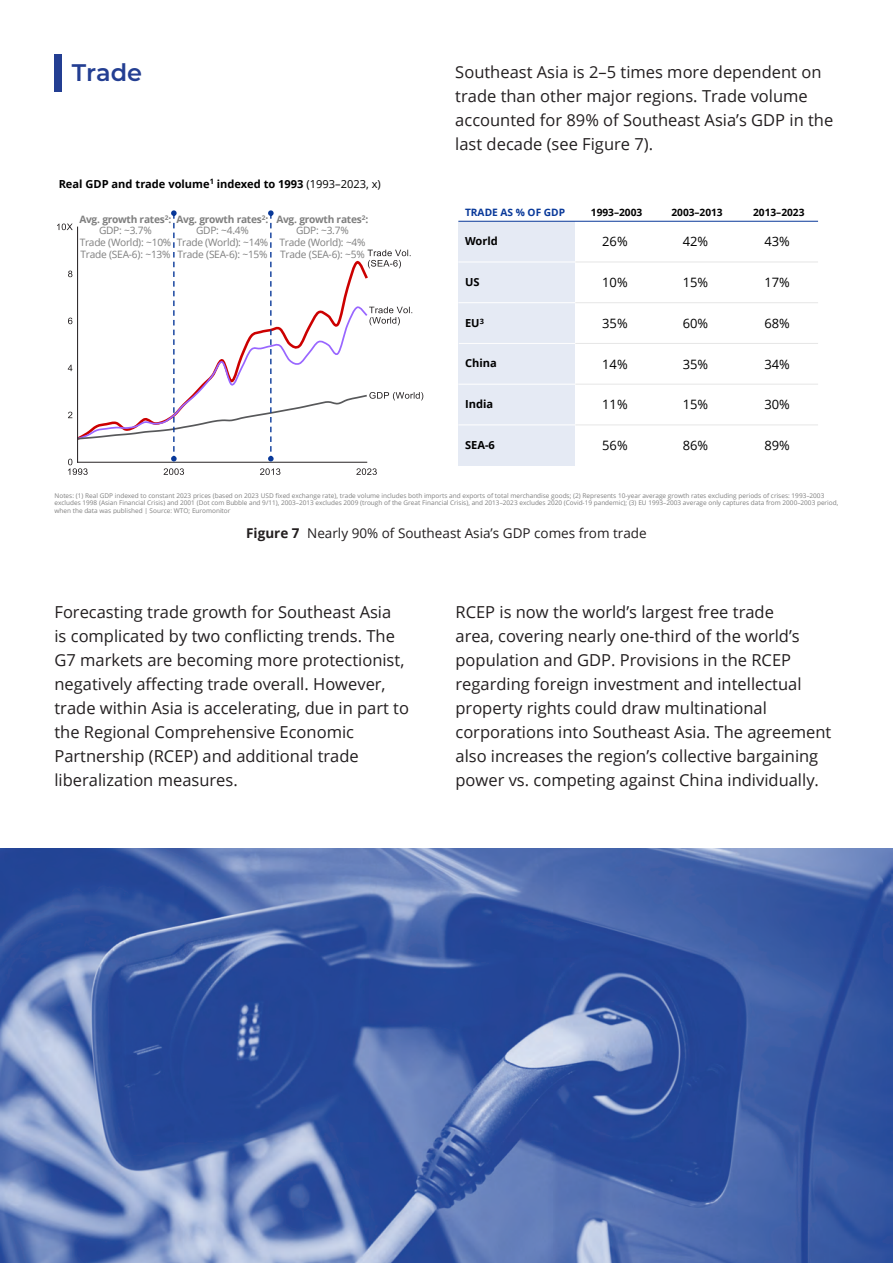
<style>
.page{position:relative;width:893px;height:1263px;background:#fff}
.page>*{position:absolute;margin:0;border:0;box-sizing:border-box;transform-origin:0 0}
.t1{font:600 24px "Montserrat";letter-spacing:-.005em;color:#233e92}
.t2{font:16.5px/24px "Open Sans";color:#231f20}
.t3{font:13.5px "Open Sans";color:#231f20}
.t4{font:700 13.5px "Open Sans";color:#231f20}
.t5{font:12.9px "Open Sans";color:#000}
.t6{font:700 11.1px "Open Sans";color:#000}
.t7{font:10.2px/11.7px "Open Sans";letter-spacing:-.025em;color:#7f7f7f;text-align:center}
.t8{font:700 10.2px "Open Sans";letter-spacing:-.005em;color:#000}
.t9{font:700 10.2px "Open Sans";color:#083899}
.t10{font:6.45px/7.5px "Open Sans";color:#7f7f7f}
.s1{font-weight:400}
.s2{font-weight:700}
</style>
<div class="page">
<div style="left:54px;top:54px;width:7px;height:37px;background:#233e92"></div>
<div style="left:458px;top:221px;width:117px;height:41px;background:#e5eaf4"></div>
<div style="left:458px;top:262px;width:117px;height:41px;background:#e5eaf4"></div>
<div style="left:458px;top:303px;width:117px;height:40px;background:#e5eaf4"></div>
<div style="left:458px;top:343px;width:117px;height:41px;background:#e5eaf4"></div>
<div style="left:458px;top:384px;width:117px;height:41px;background:#e5eaf4"></div>
<div style="left:458px;top:425px;width:117px;height:41px;background:#e5eaf4"></div>
<hr style="left:458px;top:221px;width:360px;height:1px;background:#083899">
<hr style="left:458px;top:261px;width:117px;height:1px;background:#fff">
<hr style="left:575px;top:261px;width:243px;height:1px;background:#e6e6e6">
<hr style="left:458px;top:302px;width:117px;height:1px;background:#fff">
<hr style="left:575px;top:302px;width:243px;height:1px;background:#e6e6e6">
<hr style="left:458px;top:343px;width:117px;height:1px;background:#fff">
<hr style="left:575px;top:343px;width:243px;height:1px;background:#e6e6e6">
<hr style="left:458px;top:384px;width:117px;height:1px;background:#fff">
<hr style="left:575px;top:384px;width:243px;height:1px;background:#e6e6e6">
<hr style="left:458px;top:424px;width:117px;height:1px;background:#fff">
<hr style="left:575px;top:424px;width:243px;height:1px;background:#e6e6e6">
<svg style="left:58px;top:210px;width:365px;height:265px"></svg>
<img style="left:0;top:848px;width:893px;height:415px">
<p class="t1" style="left:72px;top:56px;width:72px">Trade</p>
<p class="t6" style="left:59px;top:176px;width:324px">Real GDP and trade volume<sup>1</sup> indexed to 1993 <span class="s1">(1993–2023, x)</span></p>
<p class="t7" style="left:79px;top:213px;width:93px"><span class="s2">Avg. growth rates</span><sup>2</sup><span class="s2">:<br></span>GDP: ~3.7%<br>Trade (World): ~10%<br>Trade (SEA-6): ~13%</p>
<p class="t7" style="left:176px;top:213px;width:93px"><span class="s2">Avg. growth rates</span><sup>2</sup><span class="s2">:<br></span>GDP: ~4.4%<br>Trade (World): ~14%<br>Trade (SEA-6): ~15%</p>
<p class="t7" style="left:276px;top:213px;width:93px"><span class="s2">Avg. growth rates</span><sup>2</sup><span class="s2">:<br></span>GDP: ~3.7%<br>Trade (World): ~4%<br>Trade (SEA-6): ~5%</p>
<p class="t2" style="left:455px;top:60px;width:379px">Southeast Asia is 2–5 times more dependent on trade than other major regions. Trade volume accounted for 89% of Southeast Asia’s GDP in the last decade (see Figure 7).</p>
<p class="t9" style="left:465px;top:205px;width:102px">TRADE AS % OF GDP</p>
<p class="t8" style="left:591px;top:205px;width:53px">1993–2003</p>
<p class="t8" style="left:671px;top:205px;width:53px">2003–2013</p>
<p class="t8" style="left:753px;top:205px;width:53px">2013–2023</p>
<p class="t6" style="left:465px;top:233px;width:34px">World</p>
<p class="t5" style="left:602px;top:233px;width:27px">26%</p>
<p class="t5" style="left:683px;top:233px;width:27px">42%</p>
<p class="t5" style="left:764px;top:233px;width:27px">43%</p>
<p class="t6" style="left:465px;top:274px;width:16px">US</p>
<p class="t5" style="left:602px;top:273px;width:27px">10%</p>
<p class="t5" style="left:683px;top:273px;width:27px">15%</p>
<p class="t5" style="left:764px;top:273px;width:27px">17%</p>
<p class="t6" style="left:465px;top:315px;width:20px">EU<sup>3</sup></p>
<p class="t5" style="left:602px;top:314px;width:27px">35%</p>
<p class="t5" style="left:683px;top:314px;width:27px">60%</p>
<p class="t5" style="left:764px;top:314px;width:27px">68%</p>
<p class="t6" style="left:465px;top:355px;width:33px">China</p>
<p class="t5" style="left:602px;top:355px;width:27px">14%</p>
<p class="t5" style="left:683px;top:355px;width:27px">35%</p>
<p class="t5" style="left:764px;top:355px;width:27px">34%</p>
<p class="t6" style="left:465px;top:396px;width:30px">India</p>
<p class="t5" style="left:602px;top:396px;width:27px">11%</p>
<p class="t5" style="left:683px;top:396px;width:27px">15%</p>
<p class="t5" style="left:764px;top:396px;width:27px">30%</p>
<p class="t6" style="left:465px;top:437px;width:31px">SEA-6</p>
<p class="t5" style="left:602px;top:436px;width:27px">56%</p>
<p class="t5" style="left:683px;top:436px;width:27px">86%</p>
<p class="t5" style="left:764px;top:436px;width:27px">89%</p>
<p class="t10" style="left:55px;top:492px;width:785px">Notes: (1) Real GDP indexed to constant 2023 prices (based on 2023 USD fixed exchange rate), trade volume includes both imports and exports of total merchandise goods; (2) Represents 10-year average growth rates excluding periods of crises: 1993–2003 excludes 1998 (Asian Financial Crisis) and 2001 (Dot com Bubble and 9/11), 2003–2013 excludes 2009 (trough of the Great Financial Crisis), and 2013–2023 excludes 2020 (Covid-19 pandemic); (3) EU 1993–2003 average only captures data from 2000–2003 period, when the data was published | Source: WTO; Euromonitor</p>
<p class="t4" style="left:246px;top:524px;width:55px">Figure 7</p>
<p class="t3" style="left:307px;top:524px;width:341px">Nearly 90% of Southeast Asia’s GDP comes from trade</p>
<p class="t2" style="left:54px;top:600px;width:356px">Forecasting trade growth for Southeast Asia<br>is complicated by two conflicting trends. The G7 markets are becoming more protectionist, negatively affecting trade overall. However, trade within Asia is accelerating, due in part to the Regional Comprehensive Economic Partnership (RCEP) and additional trade liberalization measures.</p>
<p class="t2" style="left:455px;top:600px;width:377px">RCEP is now the world’s largest free trade<br>area, covering nearly one-third of the world’s population and GDP. Provisions in the RCEP regarding foreign investment and intellectual property rights could draw multinational corporations into Southeast Asia. The agreement also increases the region’s collective bargaining power vs. competing against China individually.</p>
</div>
